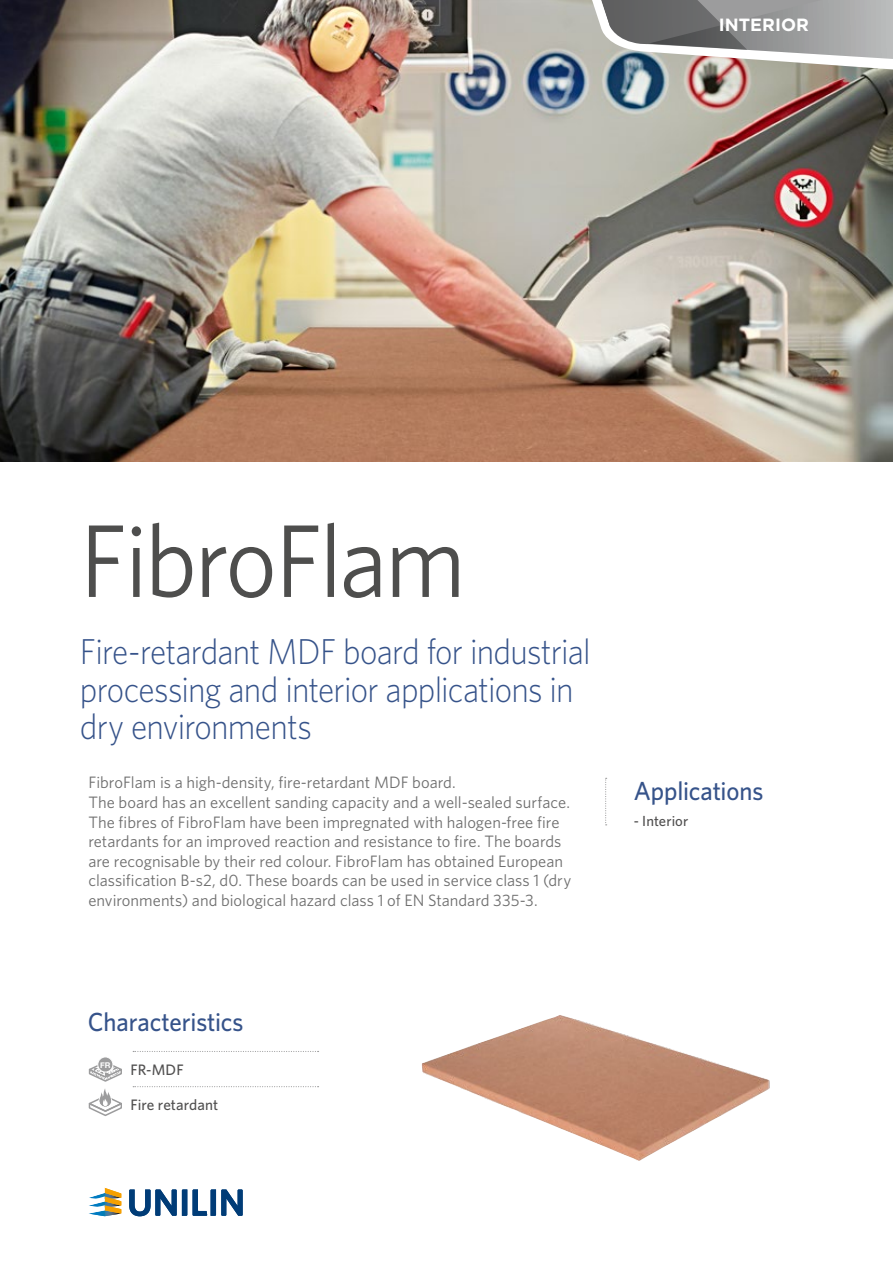
<style>
.page{position:relative;width:893px;height:1263px;background:#fff}
.page>*{position:absolute;margin:0;border:0;box-sizing:border-box;transform-origin:0 0}
.t1{font:103.5px "Whitney";letter-spacing:-.025em;color:#4e4e4d;scale:.95 1}
.t2{font:300 36px/37.5px "Whitney";letter-spacing:-.025em;color:#36538a;scale:.93 1}
.t3{font:500 26.1px "Whitney";letter-spacing:-.005em;color:#36538a;scale:.95 1}
.t4{font:700 17.7px "Gotham";letter-spacing:.005em;color:#fff}
.t5{font:16.5px/19.5px "Whitney";color:#6e6e6e}
.t6{font:500 15.15px "Whitney";letter-spacing:.005em;color:#515050}
.t7{font:500 14.55px "Whitney";letter-spacing:.005em;color:#515050}
.t8{font:700 7.95px "Helvetica Neue";color:#fff}
</style>
<div class="page">
<svg style="left:605px;top:778px;width:2px;height:47px"></svg>
<svg style="left:133px;top:1051px;width:186px;height:1px"></svg>
<svg style="left:133px;top:1086px;width:186px;height:1px"></svg>
<svg style="left:129px;top:1189px;width:58px;height:27px"></svg>
<svg style="left:193px;top:1189px;width:50px;height:27px"></svg>
<svg style="left:89px;top:1188px;width:32px;height:28px"></svg>
<img style="left:421px;top:1015px;width:349px;height:146px">
<svg style="left:89px;top:1089px;width:33px;height:27px"></svg>
<svg style="left:89px;top:1065px;width:33px;height:17px"></svg>
<div style="left:98px;top:1057px;width:15px;height:15px;background:#9c9c9d;border-radius:50%"></div>
<div style="left:97px;top:1056px;width:16px;height:16px;border:1px solid #fff;border-radius:50%"></div>
<img style="left:0;top:0;width:893px;height:461px">
<svg style="left:585px;top:0;width:308px;height:71px;background:#9f9f9f"></svg>
<h1 class="t1" style="left:80px;top:500px;width:408px">FibroFlam</h1>
<p class="t4" style="left:719px;top:13px;width:92px">INTERIOR</p>
<h2 class="t2" style="left:80px;top:632px;width:551px">Fire-retardant MDF board for industrial processing and interior applications in dry environments</h2>
<p class="t5" style="left:88px;top:773px;width:484px">FibroFlam is a high-density, fire-retardant MDF board.<br>The board has an excellent sanding capacity and a well-sealed surface.<br>The fibres of FibroFlam have been impregnated with halogen-free fire retardants for an improved reaction and resistance to fire. The boards are recognisable by their red colour. FibroFlam has obtained European classification B-s2, d0. These boards can be used in service class 1 (dry environments) and biological hazard class 1 of EN Standard 335-3.</p>
<h3 class="t3" style="left:634px;top:775px;width:138px">Applications</h3>
<p class="t7" style="left:634px;top:812px;width:56px">- Interior</p>
<h3 class="t3" style="left:88px;top:1006px;width:165px">Characteristics</h3>
<p class="t6" style="left:130px;top:1060px;width:55px">FR-MDF</p>
<p class="t6" style="left:130px;top:1095px;width:89px">Fire retardant</p>
<p class="t8" style="left:100px;top:1059px;width:12px">FR</p>
</div>
